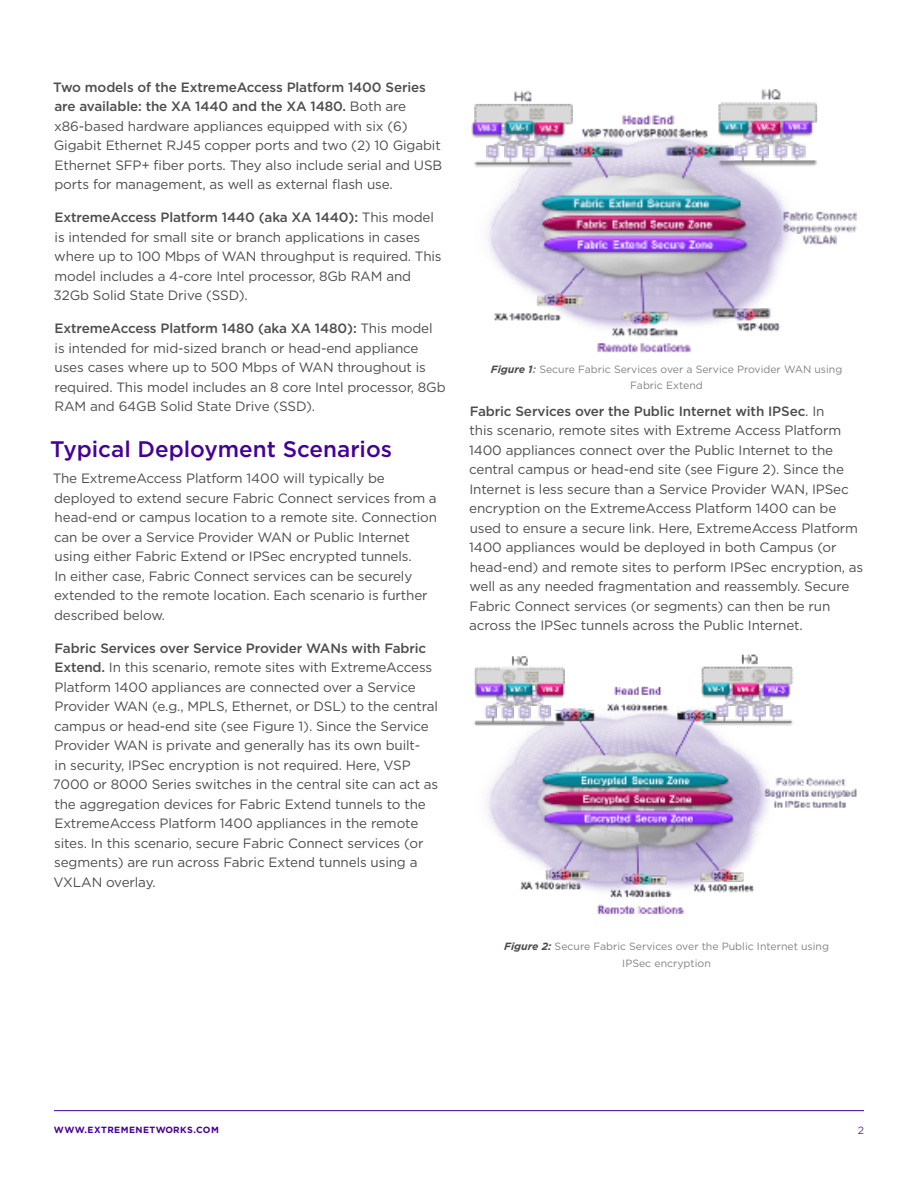
<style>
.page{position:relative;width:918px;height:1188px;background:#fff}
.page>*{position:absolute;margin:0;border:0;box-sizing:border-box;transform-origin:0 0}
.t1{font:500 22.5px "Gotham";color:#409}
.t2{font:13.5px/19.5px "Gotham";letter-spacing:-.01em;color:#4d4d4f}
.t3{font:10.5px/16.5px "Gotham";color:#808285;text-align:center}
.t4{font:10.5px "Gotham";color:#6026a8}
.t5{font:700 9px "Gotham";letter-spacing:.05em;color:#409}
.s1{font-weight:500}
.s2{font-weight:700;font-style:italic;color:#4d4d4f}
.s3{font-weight:700;font-style:italic}
</style>
<div class="page">
<hr style="left:54px;top:1110px;width:810px;height:1px;background:#409">
<img style="left:471px;top:89px;width:386px;height:264px">
<img style="left:474px;top:654px;width:383px;height:261px">
<p class="t2" style="left:53px;top:77px;width:390px"><span class="s1">Two models of the ExtremeAccess Platform 1400 Series are available: the XA 1440 and the XA 1480.</span> Both are x86-based hardware appliances equipped with six (6)<br>Gigabit Ethernet RJ45 copper ports and two (2) 10 Gigabit Ethernet SFP+ fiber ports. They also include serial and USB ports for management, as well as external flash use.</p>
<p class="t2" style="left:54px;top:207px;width:390px"><span class="s1">ExtremeAccess Platform 1440 (aka XA 1440):</span> This model is intended for small site or branch applications in cases where up to 100 Mbps of WAN throughput is required. This model includes a 4-core Intel processor, 8Gb RAM and 32Gb Solid State Drive (SSD).</p>
<p class="t2" style="left:54px;top:318px;width:393px"><span class="s1">ExtremeAccess Platform 1480 (aka XA 1480):</span> This model is intended for mid-sized branch or head-end appliance uses cases where up to 500 Mbps of WAN throughout is required. This model includes an 8 core Intel processor, 8Gb RAM and 64GB Solid State Drive (SSD).</p>
<h1 class="t1" style="left:50px;top:434px;width:343px">Typical Deployment Scenarios</h1>
<p class="t2" style="left:53px;top:468px;width:386px">The ExtremeAccess Platform 1400 will typically be deployed to extend secure Fabric Connect services from a head-end or campus location to a remote site. Connection can be over a Service Provider WAN or Public Internet using either Fabric Extend or IPSec encrypted tunnels.<br>In either case, Fabric Connect services can be securely extended to the remote location. Each scenario is further described below.</p>
<p class="t2" style="left:53px;top:638px;width:387px"><span class="s1">Fabric Services over Service Provider WANs with Fabric Extend.</span> In this scenario, remote sites with ExtremeAccess Platform 1400 appliances are connected over a Service Provider WAN (e.g., MPLS, Ethernet, or DSL) to the central campus or head-end site (see Figure 1). Since the Service Provider WAN is private and generally has its own built-<br>in security, IPSec encryption is not required. Here, VSP 7000 or 8000 Series switches in the central site can act as the aggregation devices for Fabric Extend tunnels to the ExtremeAccess Platform 1400 appliances in the remote sites. In this scenario, secure Fabric Connect services (or segments) are run across Fabric Extend tunnels using a VXLAN overlay.</p>
<p class="t3" style="left:491px;top:361px;width:353px"><span class="s2">Figure 1</span><span class="s3">:</span> Secure Fabric Services over a Service Provider WAN using<br>Fabric Extend</p>
<p class="t2" style="left:469px;top:401px;width:396px"><span class="s1">Fabric Services over the Public Internet with IPSec</span>. In<br>this scenario, remote sites with Extreme Access Platform 1400 appliances connect over the Public Internet to the central campus or head-end site (see Figure 2). Since the Internet is less secure than a Service Provider WAN, IPSec encryption on the ExtremeAccess Platform 1400 can be used to ensure a secure link. Here, ExtremeAccess Platform 1400 appliances would be deployed in both Campus (or head-end) and remote sites to perform IPSec encryption, as well as any needed fragmentation and reassembly. Secure Fabric Connect services (or segments) can then be run across the IPSec tunnels across the Public Internet.</p>
<p class="t3" style="left:504px;top:938px;width:326px"><span class="s2">Figure 2:</span> Secure Fabric Services over the Public Internet using<br>IPSec encryption</p>
<p class="t5" style="left:54px;top:1124px;width:166px">WWW.EXTREMENETWORKS.COM</p>
<p class="t4" style="left:858px;top:1124px;width:8px">2</p>
</div>
